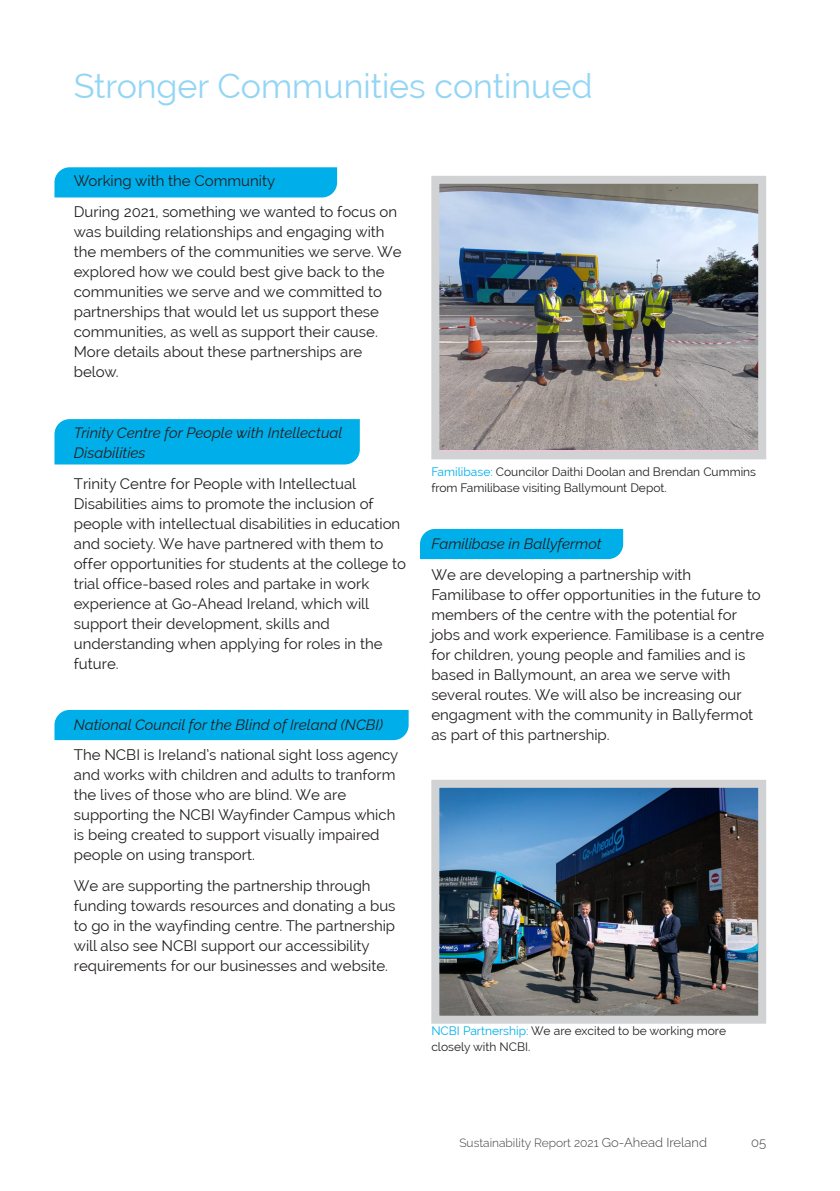
<style>
.page{position:relative;width:840px;height:1191px;background:#fff}
.page>*{position:absolute;margin:0;border:0;box-sizing:border-box;transform-origin:0 0}
.Page_heading{font:34px "Raleway";color:#93d5f5}
.Body_Text{font:15px/20px "Raleway";color:#231f20}
.Body_Text-2{font:italic 15px/20px "Raleway";color:#231f20}
.t1{font:300 13px "Raleway";color:#3e3e3f}
.Small_Body_Text{font:12px/16px "Raleway";color:#231f20}
.t2{font:300 12px "Raleway";color:#3e3e3f}
.s1{color:#00afea}
.s2{font-size:13px}
</style>
<div class="page">
<div style="left:420px;top:529px;width:202px;height:30px;background:#00afea"></div>
<div style="left:54px;top:710px;width:354px;height:30px;background:#00afea"></div>
<div style="left:54px;top:419px;width:305px;height:45px;background:#00afea"></div>
<div style="left:54px;top:167px;width:283px;height:30px;background:#00afea"></div>
<img style="left:440px;top:185px;width:316px;height:264px">
<div style="left:431px;top:176px;width:334px;height:283px;border:8px solid #d1d2d4"></div>
<img style="left:440px;top:789px;width:316px;height:225px">
<div style="left:431px;top:780px;width:334px;height:243px;border:8px solid #d1d2d4"></div>
<p class="Page_heading" style="left:74px;top:66px;width:520px">Stronger Communities continued</p>
<p class="Body_Text" style="left:74px;top:171px;width:203px">Working with the Community</p>
<p class="Body_Text" style="left:74px;top:202px;width:329px">During 2021, something we wanted to focus on was building relationships and engaging with the members of the communities we serve. We explored how we could best give back to the communities we serve and we committed to partnerships that would let us support these communities, as well as support their cause.<br>More details about these partnerships are below.</p>
<p class="Body_Text-2" style="left:74px;top:421px;width:270px">Trinity Centre for People with Intellectual<br>Disabilities</p>
<p class="Body_Text" style="left:74px;top:473px;width:333px">Trinity Centre for People with Intellectual Disabilities aims to promote the inclusion of people with intellectual disabilities in education and society. We have partnered with them to offer opportunities for students at the college to trial office-based roles and partake in work experience at Go-Ahead Ireland, which will support their development, skills and understanding when applying for roles in the future.</p>
<p class="Body_Text-2" style="left:74px;top:712px;width:311px">National Council for the Blind of Ireland (NCBI)</p>
<p class="Body_Text" style="left:74px;top:745px;width:326px">The NCBI is Ireland’s national sight loss agency and works with children and adults to tranform the lives of those who are blind. We are supporting the NCBI Wayfinder Campus which is being created to support visually impaired people on using transport.</p>
<p class="Body_Text" style="left:74px;top:875px;width:323px">We are supporting the partnership through funding towards resources and donating a bus to go in the wayfinding centre. The partnership will also see NCBI support our accessibility requirements for our businesses and website.</p>
<p class="Small_Body_Text" style="left:431px;top:464px;width:326px"><span class="s1">Familibase:</span> Councilor Daithi Doolan and Brendan Cummins from Familibase visiting Ballymount Depot.</p>
<p class="Body_Text-2" style="left:431px;top:532px;width:172px">Familibase in Ballyfermot</p>
<p class="Body_Text" style="left:431px;top:564px;width:334px">We are developing a partnership with Familibase to offer opportunities in the future to members of the centre with the potential for jobs and work experience. Familibase is a centre for children, young people and families and is based in Ballymount, an area we serve with several routes. We will also be increasing our engagment with the community in Ballyfermot as part of this partnership.</p>
<p class="Small_Body_Text" style="left:431px;top:1023px;width:296px"><span class="s1">NCBI Partnership:</span> We are excited to be working more closely with NCBI.</p>
<p class="t2" style="left:459px;top:1132px;width:249px">Sustainability Report 2021 <span class="s2">Go-Ahead Ireland</span></p>
<p class="t1" style="left:750px;top:1131px;width:16px">05</p>
</div>
